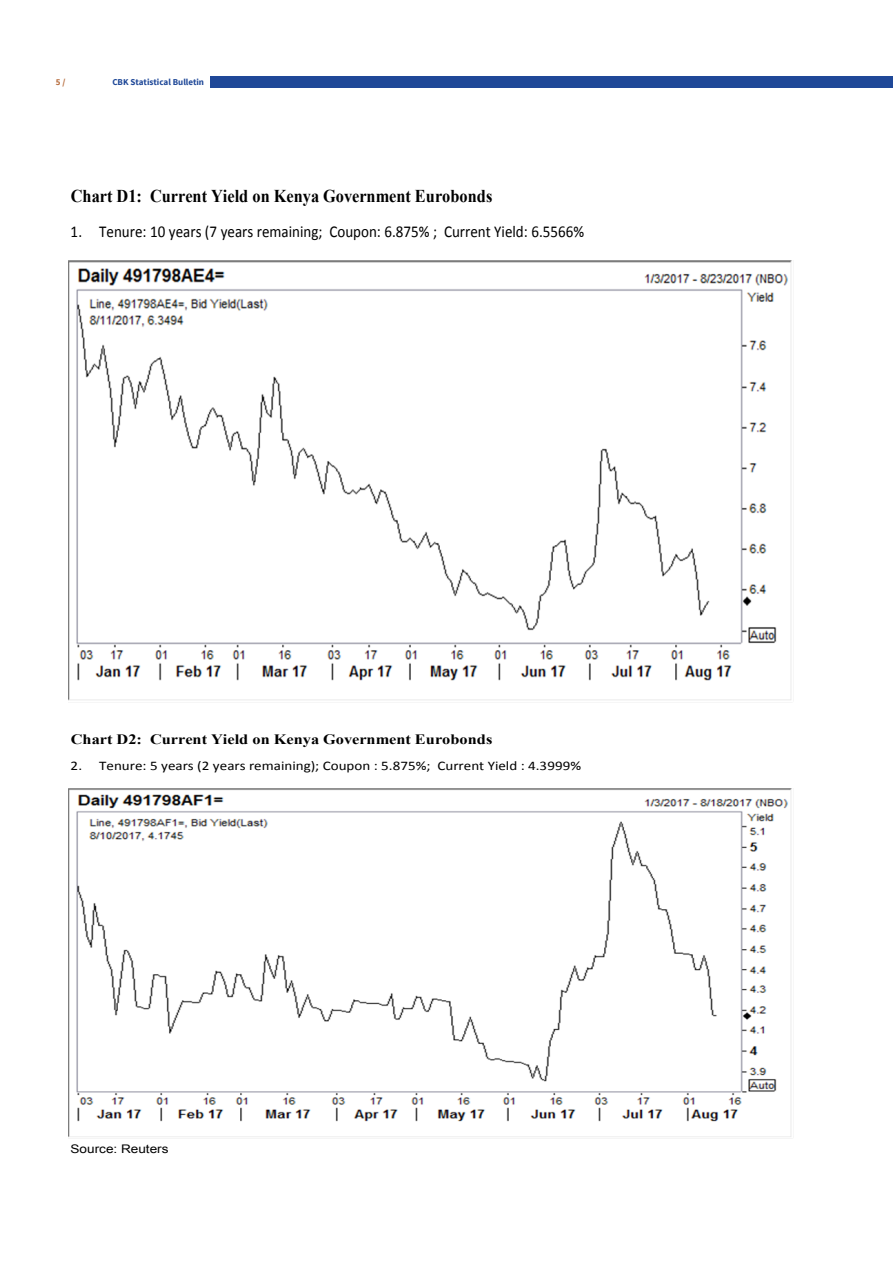
<style>
.page{position:relative;width:893px;height:1263px;background:#fff}
.page>*{position:absolute;margin:0;border:0;box-sizing:border-box;transform-origin:0 0}
.t1{font:700 18px "Times New Roman";color:#000;scale:.91 1}
.t2{font:16.65px "Calibri";color:#000;scale:.91 1}
.t3{font:700 14.25px "Times New Roman";color:#000;scale:1.14 1}
.t4{font:13.2px "Calibri";color:#000;scale:1.14 1}
.t5{font:11.85px "Arial";color:#000;scale:1.14 1}
.t6{font:700 9px "Source Sans Pro";color:#1f4898}
.t7{font:700 9px "Source Sans Pro";color:#b76d3e}
</style>
<div class="page">
<div style="left:210px;top:77px;width:683px;height:11px;background:#1f4898"></div>
<img style="left:69px;top:260px;width:723px;height:440px">
<img style="left:69px;top:789px;width:723px;height:348px">
<p class="t7" style="left:56px;top:77px;width:11px">5 /</p>
<p class="t6" style="left:112px;top:77px;width:93px">CBK Statistical Bulletin</p>
<p class="t1" style="left:71px;top:183px;width:465px">Chart D1: Current Yield on Kenya Government Eurobonds</p>
<p class="t2" style="left:71px;top:221px;width:566px">1. Tenure: 10 years (7 years remaining; Coupon: 6.875% ; Current Yield: 6.5566%</p>
<p class="t3" style="left:71px;top:730px;width:371px">Chart D2: Current Yield on Kenya Government Eurobonds</p>
<p class="t4" style="left:71px;top:757px;width:12px">2.</p>
<p class="t4" style="left:99px;top:757px;width:424px">Tenure: 5 years (2 years remaining); Coupon : 5.875%; Current Yield : 4.3999%</p>
<p class="t5" style="left:71px;top:1141px;width:87px">Source: Reuters</p>
</div>
